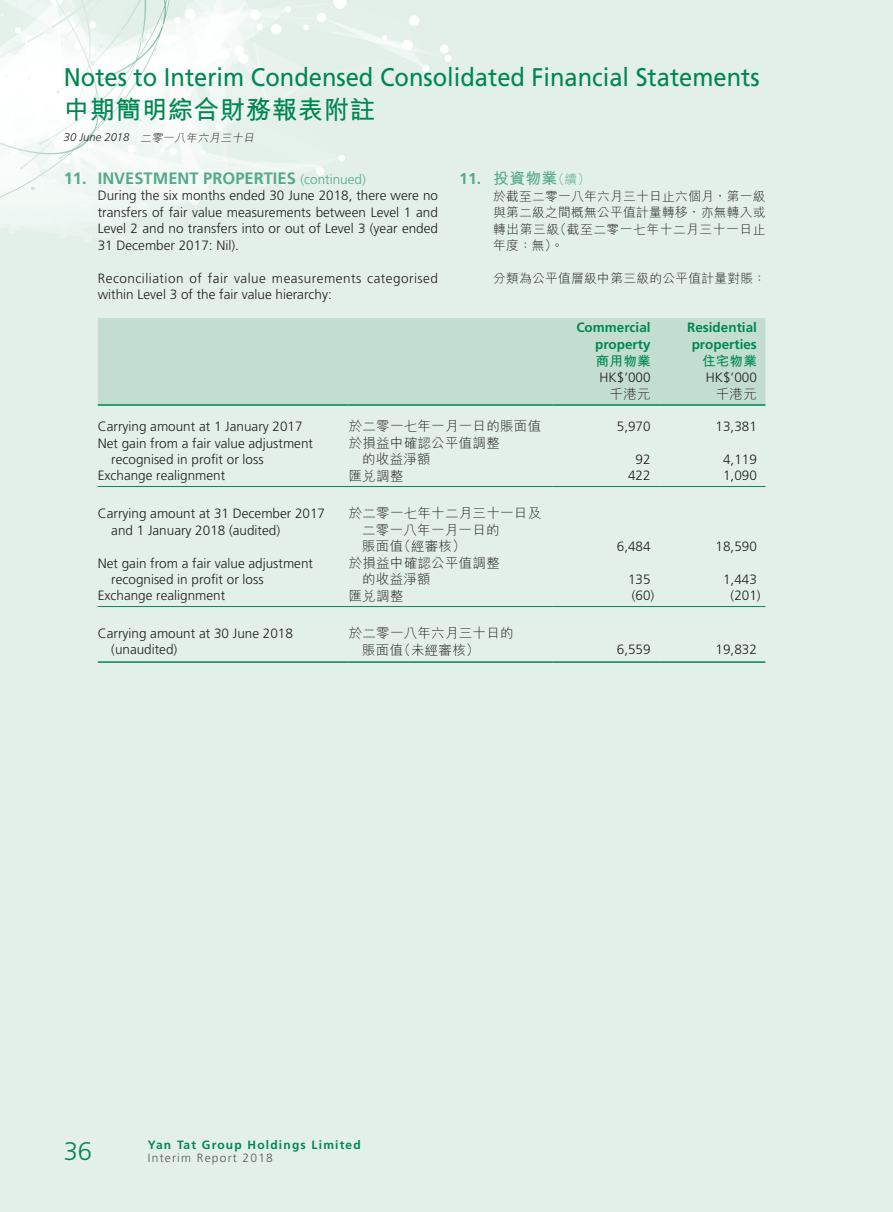
<style>
.page{position:relative;width:893px;height:1212px;background:#fff}
.page>*{position:absolute;margin:0;border:0;box-sizing:border-box;transform-origin:0 0}
.t1{font:25.5px "Frutiger LT Std";color:#008751;scale:.93 1}
.t2{font:700 25.5px "M Hei HK";letter-spacing:.02em;color:#008751}
.t3{font:300 25.5px "Frutiger LT Std";color:#008751}
._01_H1_E{font:700 16.5px "Frutiger LT Std";color:#5a8}
._001_H1_C{font:700 15.75px "M Hei HK";color:#5a8}
._50_Table_txt{font:300 13.5px "Frutiger LT Std";color:#231f20}
._00_txt_E{font:300 13.5px/16.5px "Frutiger LT Std";color:#231f20;text-align:justify}
._50_Table_txt-2{font:300 13.5px "M Hei HK";letter-spacing:.02em;color:#231f20}
._00_txt_E-2{font:300 13.5px/16.5px "Frutiger LT Std";letter-spacing:.035em;color:#231f20}
._50_Table_txt-3{font:700 13.5px "Frutiger LT Std";color:#008751}
._50_Table_txt-4{font:700 13.5px "M Hei HK";letter-spacing:.02em;color:#008751}
._000_txt_C{font:300 12.75px/16.5px "M Hei HK";letter-spacing:.02em;color:#231f20;text-align:justify}
.t4{font:700 12px "Frutiger LT Std";letter-spacing:.1em;color:#008751}
.t5{font:300 12px "Frutiger LT Std";letter-spacing:.1em;color:#57585a}
.t6{font:italic 300 11.25px "Frutiger LT Std";color:#231f20}
.s1{font-family:"M Hei HK"}
.s2{font-weight:300;font-size:13.5px}
.s3{font-family:"Frutiger LT Std"}
.s4{font-weight:300;font-size:12.75px}
</style>
<div class="page">
<div style="left:98px;top:318px;width:667px;height:86px;background:#c3ded0"></div>
<hr style="left:98px;top:404px;width:251px;height:2px;background:#008751">
<hr style="left:349px;top:404px;width:204px;height:2px;background:#008751">
<hr style="left:553px;top:404px;width:106px;height:2px;background:#008751">
<hr style="left:659px;top:404px;width:106px;height:2px;background:#008751">
<hr style="left:98px;top:486px;width:251px;height:1px;background:#008751">
<hr style="left:349px;top:486px;width:204px;height:1px;background:#008751">
<hr style="left:553px;top:486px;width:106px;height:1px;background:#008751">
<hr style="left:659px;top:486px;width:106px;height:1px;background:#008751">
<hr style="left:98px;top:606px;width:251px;height:1px;background:#008751">
<hr style="left:349px;top:606px;width:204px;height:1px;background:#008751">
<hr style="left:553px;top:606px;width:106px;height:1px;background:#008751">
<hr style="left:659px;top:606px;width:106px;height:1px;background:#008751">
<hr style="left:98px;top:661px;width:251px;height:2px;background:#008751">
<hr style="left:349px;top:661px;width:204px;height:2px;background:#008751">
<hr style="left:553px;top:661px;width:106px;height:2px;background:#008751">
<hr style="left:659px;top:661px;width:106px;height:2px;background:#008751">
<h1 class="t1" style="left:64px;top:62px;width:750px">Notes to Interim Condensed Consolidated Financial Statements</h1>
<h1 class="t2" style="left:64px;top:91px;width:313px">中期簡明綜合財務報表附註</h1>
<p class="t6" style="left:64px;top:131px;width:194px">30 June 2018 <span class="s1">二零一八年六月三十日</span></p>
<p class="_01_H1_E" style="left:64px;top:168px;width:303px">11. INVESTMENT PROPERTIES <span class="s2">(continued)</span></p>
<p class="_00_txt_E" style="left:98px;top:188px;width:342px">During the six months ended 30 June 2018, there were no transfers of fair value measurements between Level 1 and Level 2 and no transfers into or out of Level 3 (year ended 31 December 2017: Nil).</p>
<p class="_00_txt_E-2" style="left:98px;top:270px;width:342px">Reconciliation of fair value measurements categorised within Level 3 of the fair value hierarchy:</p>
<p class="_001_H1_C" style="left:459px;top:167px;width:132px"><span class="s3">11.</span> 投資物業<span class="s4">（續）</span></p>
<p class="_000_txt_C" style="left:493px;top:188px;width:274px">於截至二零一八年六月三十日止六個月，第一級與第二級之間概無公平值計量轉移，亦無轉入或轉出第三級（截至二零一七年十二月三十一日止年度：無）。</p>
<p class="_000_txt_C" style="left:493px;top:270px;width:274px">分類為公平值層級中第三級的公平值計量對賬：</p>
<p class="_50_Table_txt-3" style="left:576px;top:320px;width:76px">Commercial</p>
<p class="_50_Table_txt-3" style="left:595px;top:336px;width:57px">property</p>
<p class="_50_Table_txt-3" style="left:687px;top:320px;width:71px">Residential</p>
<p class="_50_Table_txt-3" style="left:692px;top:336px;width:67px">properties</p>
<p class="_50_Table_txt-4" style="left:596px;top:351px;width:56px">商用物業</p>
<p class="_50_Table_txt-4" style="left:702px;top:351px;width:56px">住宅物業</p>
<p class="_50_Table_txt" style="left:600px;top:369px;width:53px">HK$’000</p>
<p class="_50_Table_txt" style="left:706px;top:369px;width:53px">HK$’000</p>
<p class="_50_Table_txt-2" style="left:609px;top:387px;width:43px">千港元</p>
<p class="_50_Table_txt-2" style="left:716px;top:387px;width:43px">千港元</p>
<p class="_50_Table_txt" style="left:98px;top:418px;width:206px">Carrying amount at 1 January 2017</p>
<p class="_50_Table_txt-2" style="left:349px;top:419px;width:194px">於二零一七年一月一日的賬面值</p>
<p class="_50_Table_txt" style="left:617px;top:418px;width:35px">5,970</p>
<p class="_50_Table_txt" style="left:716px;top:418px;width:43px">13,381</p>
<p class="_50_Table_txt" style="left:98px;top:435px;width:217px">Net gain from a fair value adjustment</p>
<p class="_50_Table_txt" style="left:111px;top:452px;width:154px">recognised in profit or loss</p>
<p class="_50_Table_txt-2" style="left:349px;top:436px;width:153px">於損益中確認公平值調整</p>
<p class="_50_Table_txt-2" style="left:362px;top:452px;width:70px">的收益淨額</p>
<p class="_50_Table_txt" style="left:636px;top:451px;width:17px">92</p>
<p class="_50_Table_txt" style="left:723px;top:451px;width:35px">4,119</p>
<p class="_50_Table_txt" style="left:98px;top:468px;width:129px">Exchange realignment</p>
<p class="_50_Table_txt-2" style="left:349px;top:469px;width:56px">匯兌調整</p>
<p class="_50_Table_txt" style="left:628px;top:468px;width:24px">422</p>
<p class="_50_Table_txt" style="left:723px;top:468px;width:35px">1,090</p>
<p class="_50_Table_txt" style="left:98px;top:506px;width:229px">Carrying amount at 31 December 2017</p>
<p class="_50_Table_txt" style="left:111px;top:522px;width:170px">and 1 January 2018 (audited)</p>
<p class="_50_Table_txt-2" style="left:349px;top:506px;width:194px">於二零一七年十二月三十一日及</p>
<p class="_50_Table_txt-2" style="left:362px;top:523px;width:139px">二零一八年一月一日的</p>
<p class="_50_Table_txt-2" style="left:362px;top:539px;width:105px">賬面值（經審核）</p>
<p class="_50_Table_txt" style="left:617px;top:538px;width:35px">6,484</p>
<p class="_50_Table_txt" style="left:716px;top:538px;width:43px">18,590</p>
<p class="_50_Table_txt" style="left:98px;top:555px;width:217px">Net gain from a fair value adjustment</p>
<p class="_50_Table_txt" style="left:111px;top:572px;width:154px">recognised in profit or loss</p>
<p class="_50_Table_txt-2" style="left:349px;top:556px;width:153px">於損益中確認公平值調整</p>
<p class="_50_Table_txt-2" style="left:362px;top:572px;width:70px">的收益淨額</p>
<p class="_50_Table_txt" style="left:628px;top:571px;width:24px">135</p>
<p class="_50_Table_txt" style="left:723px;top:571px;width:35px">1,443</p>
<p class="_50_Table_txt" style="left:98px;top:588px;width:129px">Exchange realignment</p>
<p class="_50_Table_txt-2" style="left:349px;top:589px;width:56px">匯兌調整</p>
<p class="_50_Table_txt" style="left:632px;top:588px;width:24px">(60)</p>
<p class="_50_Table_txt" style="left:731px;top:588px;width:32px">(201)</p>
<p class="_50_Table_txt" style="left:98px;top:625px;width:197px">Carrying amount at 30 June 2018</p>
<p class="_50_Table_txt" style="left:111px;top:642px;width:68px">(unaudited)</p>
<p class="_50_Table_txt-2" style="left:349px;top:626px;width:166px">於二零一八年六月三十日的</p>
<p class="_50_Table_txt-2" style="left:362px;top:643px;width:119px">賬面值（未經審核）</p>
<p class="_50_Table_txt" style="left:617px;top:642px;width:35px">6,559</p>
<p class="_50_Table_txt" style="left:716px;top:642px;width:43px">19,832</p>
<p class="t4" style="left:148px;top:1137px;width:214px">Yan Tat Group Holdings Limited</p>
<h1 class="t3" style="left:64px;top:1136px;width:30px">36</h1>
<p class="t5" style="left:148px;top:1151px;width:126px">Interim Report 2018</p>
</div>
